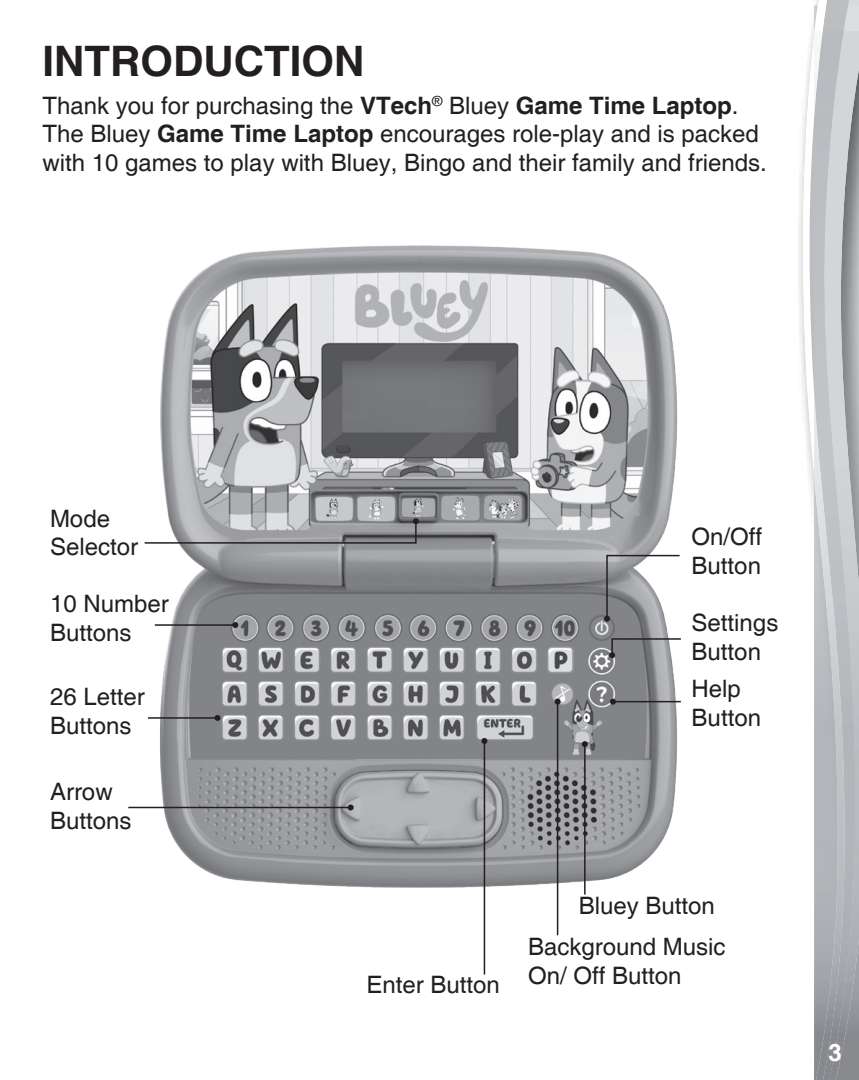
<style>
.page{position:relative;width:859px;height:1080px;background:#fff}
.page>*{position:absolute;margin:0;border:0;box-sizing:border-box;transform-origin:0 0}
.t1{font:700 42px "Helvetica";color:#231f20}
.t2{font:24px/28.8px "Helvetica";color:#231f20}
.t3{font:700 24px "Helvetica";color:#fff}
.s1{font-weight:700}
</style>
<div class="page">
<svg style="left:802px;top:0;width:45px;height:1080px"></svg>
<img style="left:858px;top:34px;width:1px;height:1046px">
<img style="left:847px;top:34px;width:11px;height:1046px">
<svg style="left:814px;top:6px;width:45px;height:28px"></svg>
<img style="left:814px;top:31px;width:33px;height:1049px">
<img style="left:133px;top:245px;width:548px;height:648px">
<svg style="left:143px;top:518px;width:276px;height:26px"></svg>
<hr style="left:613px;top:701px;width:68px;height:1px;background:#231f20">
<svg style="left:610px;top:699px;width:6px;height:6px"></svg>
<svg style="left:604px;top:554px;width:77px;height:68px"></svg>
<svg style="left:609px;top:637px;width:72px;height:21px"></svg>
<hr style="left:128px;top:807px;width:223px;height:1px;background:#231f20">
<svg style="left:348px;top:804px;width:6px;height:6px"></svg>
<hr style="left:484px;top:741px;width:1px;height:234px;background:#231f20">
<svg style="left:481px;top:738px;width:6px;height:6px"></svg>
<hr style="left:584px;top:744px;width:2px;height:151px;background:#231f20">
<svg style="left:582px;top:741px;width:6px;height:6px"></svg>
<hr style="left:155px;top:624px;width:80px;height:2px;background:#231f20">
<svg style="left:232px;top:622px;width:6px;height:6px"></svg>
<hr style="left:148px;top:717px;width:69px;height:2px;background:#231f20">
<svg style="left:214px;top:715px;width:6px;height:6px"></svg>
<hr style="left:557px;top:702px;width:1px;height:233px;background:#231f20">
<svg style="left:555px;top:699px;width:6px;height:6px"></svg>
<h1 class="t1" style="left:43px;top:36px;width:323px">INTRODUCTION</h1>
<p class="t2" style="left:43px;top:92px;width:726px">Thank you for purchasing the <span class="s1">VTech</span><sup>®</sup> Bluey <span class="s1">Game Time Laptop</span>.<br>The Bluey <span class="s1">Game Time Laptop</span> encourages role-play and is packed with 10 games to play with Bluey, Bingo and their family and friends.</p>
<p class="t2" style="left:50px;top:505px;width:90px">Mode<br>Selector</p>
<p class="t2" style="left:50px;top:590px;width:120px">10 Number<br>Buttons</p>
<p class="t2" style="left:692px;top:523px;width:72px">On/Off<br>Button</p>
<p class="t2" style="left:692px;top:609px;width:88px">Settings<br>Button</p>
<p class="t2" style="left:50px;top:683px;width:96px">26 Letter<br>Buttons</p>
<p class="t2" style="left:692px;top:675px;width:71px">Help<br>Button</p>
<p class="t2" style="left:50px;top:778px;width:83px">Arrow<br>Buttons</p>
<p class="t2" style="left:367px;top:971px;width:135px">Enter Button</p>
<p class="t2" style="left:579px;top:892px;width:138px">Bluey Button</p>
<p class="t2" style="left:528px;top:934px;width:199px">Background Music<br>On/ Off Button</p>
<p class="t3" style="left:829px;top:1038px;width:15px">3</p>
</div>
